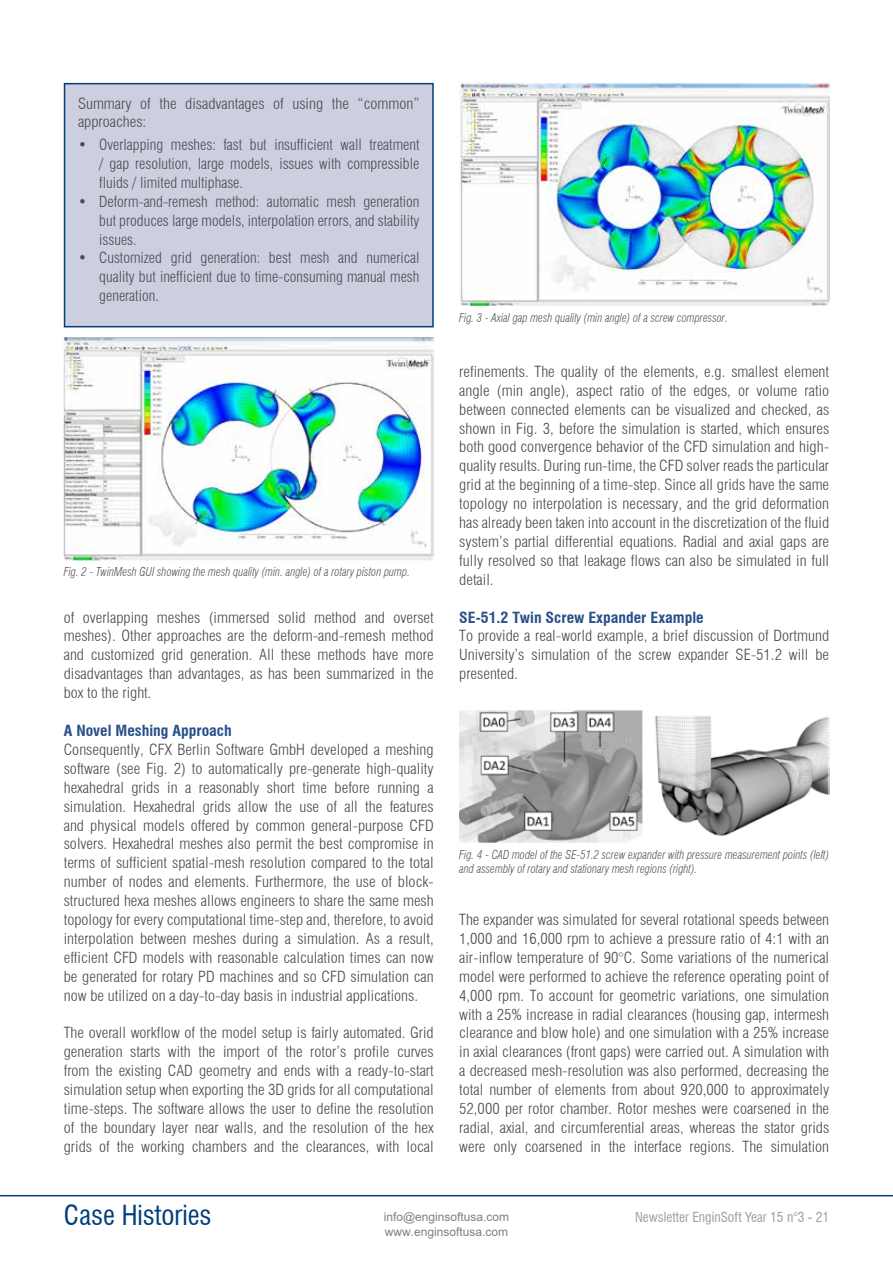
<style>
.page{position:relative;width:893px;height:1263px;background:#fff}
.page>*{position:absolute;margin:0;border:0;box-sizing:border-box;transform-origin:0 0}
.t1{font:condensed 27px "Swiss 721 BT";color:#003d7b}
.t2{font:300 condensed 15px/18.9px "Swiss 721 BT";color:#4b4b4d;text-align:justify;scale:1.05 1}
.t3{font:300 condensed 15px/18.9px "Swiss 721 BT";color:#4b4b4d;text-align:justify}
.t4{font:700 condensed 15px "Swiss 721 BT";color:#285089;scale:1.05 1}
.t5{font:condensed 13.5px "Swiss 721 BT";color:#9c9e9f}
.t6{font:italic 300 condensed 12px/14.4px "Swiss 721 BT";color:#58585a;scale:.95 1}
.t7{font:12px/14.4px "Arial";color:#808080}
</style>
<div class="page">
<hr style="left:0;top:1195px;width:893px;height:1px;background:#003d7b">
<div style="left:65px;top:84px;width:368px;height:243px;background:#cccfe0"></div>
<div style="left:64px;top:83px;width:370px;height:244px;border:2px solid #003d7b"></div>
<img style="left:64px;top:337px;width:370px;height:223px">
<img style="left:459px;top:83px;width:370px;height:223px">
<img style="left:459px;top:711px;width:370px;height:132px">
<p class="t2" style="left:78px;top:94px;width:327px">Summary of the disadvantages of using the “common” approaches:</p>
<p class="t3" style="left:99px;top:135px;width:322px;text-indent:-21px">• Overlapping meshes: fast but insufficient wall treatment / gap resolution, large models, issues with compressible fluids / limited multiphase.</p>
<p class="t3" style="left:99px;top:192px;width:322px;text-indent:-21px">• Deform-and-remesh method: automatic mesh generation but produces large models, interpolation errors, and stability issues.</p>
<p class="t3" style="left:99px;top:249px;width:322px;text-indent:-21px">• Customized grid generation: best mesh and numerical quality but inefficient due to time-consuming manual mesh generation.</p>
<p class="t6" style="left:64px;top:564px;width:366px">Fig. 2 - TwinMesh GUI showing the mesh quality (min. angle) of a rotary piston pump.</p>
<p class="t2" style="left:64px;top:608px;width:354px">of overlapping meshes (immersed solid method and overset meshes). Other approaches are the deform-and-remesh method and customized grid generation. All these methods have more disadvantages than advantages, as has been summarized in the box to the right.</p>
<p class="t4" style="left:64px;top:721px;width:161px">A Novel Meshing Approach</p>
<p class="t2" style="left:64px;top:740px;width:354px">Consequently, CFX Berlin Software GmbH developed a meshing software (see Fig. 2) to automatically pre-generate high-quality hexahedral grids in a reasonably short time before running a simulation. Hexahedral grids allow the use of all the features and physical models offered by common general-purpose CFD solvers. Hexahedral meshes also permit the best compromise in terms of sufficient spatial-mesh resolution compared to the total number of nodes and elements. Furthermore, the use of block&shy;structured hexa meshes allows engineers to share the same mesh topology for every computational time-step and, therefore, to avoid interpolation between meshes during a simulation. As a result, efficient CFD models with reasonable calculation times can now be generated for rotary PD machines and so CFD simulation can now be utilized on a day-to-day basis in industrial applications.</p>
<p class="t2" style="left:64px;top:1023px;width:354px">The overall workflow of the model setup is fairly automated. Grid generation starts with the import of the rotor’s profile curves from the existing CAD geometry and ends with a ready-to-start simulation setup when exporting the 3D grids for all computational time-steps. The software allows the user to define the resolution of the boundary layer near walls, and the resolution of the hex grids of the working chambers and the clearances, with local</p>
<p class="t6" style="left:459px;top:311px;width:284px">Fig. 3 - Axial gap mesh quality (min angle) of a screw compressor.</p>
<p class="t2" style="left:459px;top:362px;width:354px">refinements. The quality of the elements, e.g. smallest element angle (min angle), aspect ratio of the edges, or volume ratio between connected elements can be visualized and checked, as shown in Fig. 3, before the simulation is started, which ensures both good convergence behavior of the CFD simulation and high&shy;quality results. During run-time, the CFD solver reads the particular grid at the beginning of a time-step. Since all grids have the same topology no interpolation is necessary, and the grid deformation has already been taken into account in the discretization of the fluid system’s partial differential equations. Radial and axial gaps are fully resolved so that leakage flows can also be simulated in full detail.</p>
<p class="t4" style="left:459px;top:608px;width:234px">SE-51.2 Twin Screw Expander Example</p>
<p class="t2" style="left:459px;top:627px;width:354px">To provide a real-world example, a brief discussion of Dortmund University’s simulation of the screw expander SE-51.2 will be presented.</p>
<p class="t6" style="left:459px;top:847px;width:391px">Fig. 4 - CAD model of the SE-51.2 screw expander with pressure measurement points (left) and assembly of rotary and stationary mesh regions (right).</p>
<p class="t2" style="left:459px;top:910px;width:354px">The expander was simulated for several rotational speeds between 1,000 and 16,000 rpm to achieve a pressure ratio of 4:1 with an air-inflow temperature of 90°C. Some variations of the numerical model were performed to achieve the reference operating point of 4,000 rpm. To account for geometric variations, one simulation with a 25% increase in radial clearances (housing gap, intermesh clearance and blow hole) and one simulation with a 25% increase in axial clearances (front gaps) were carried out. A simulation with a decreased mesh-resolution was also performed, decreasing the total number of elements from about 920,000 to approximately 52,000 per rotor chamber. Rotor meshes were coarsened in the radial, axial, and circumferential areas, whereas the stator grids were only coarsened in the interface regions. The simulation</p>
<h1 class="t1" style="left:64px;top:1199px;width:149px">Case Histories</h1>
<p class="t5" style="left:635px;top:1208px;width:196px">Newsletter EnginSoft Year 15 n°3 - 21</p>
<p class="t7" style="left:384px;top:1209px;width:127px">info@enginsoftusa.com www.enginsoftusa.com</p>
</div>
